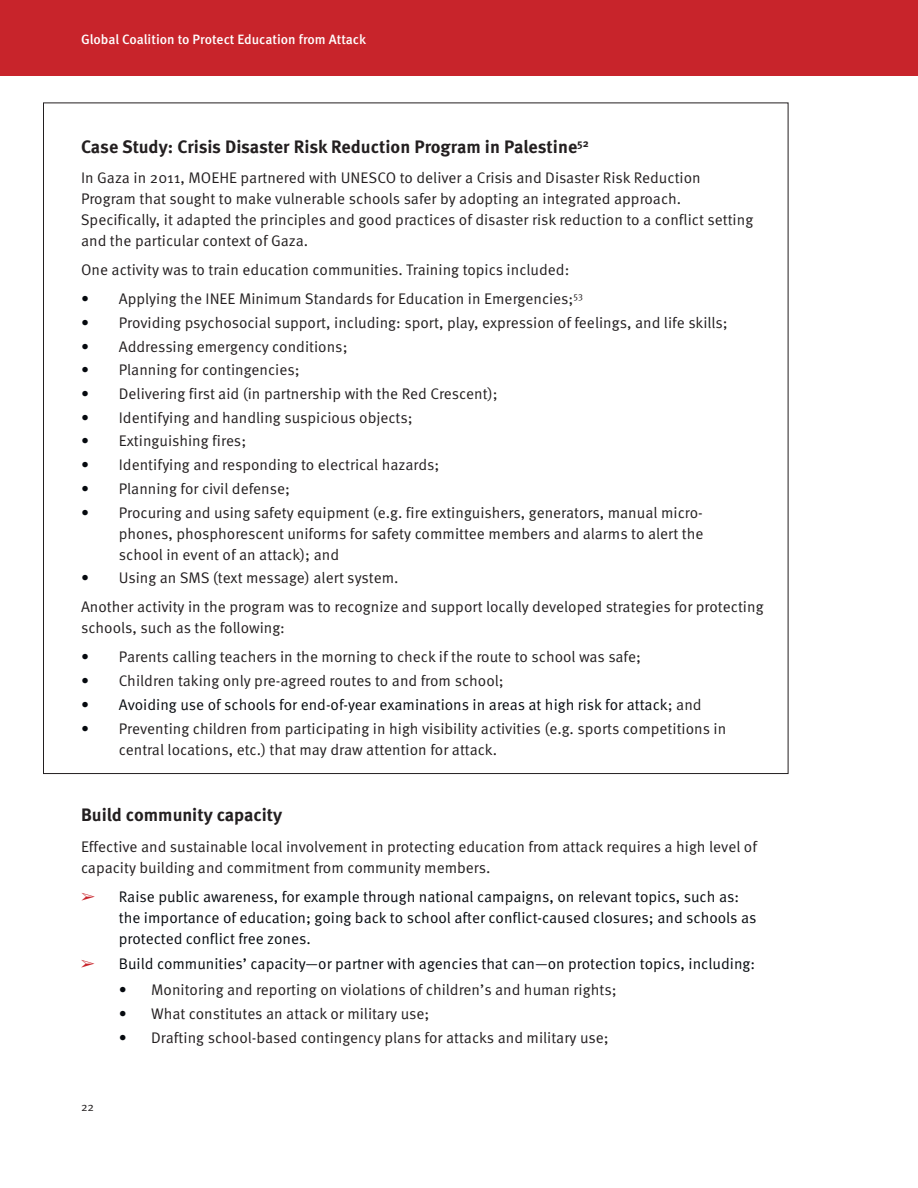
<style>
.page{position:relative;width:918px;height:1188px;background:#fff}
.page>*{position:absolute;margin:0;border:0;box-sizing:border-box;transform-origin:0 0}
.t1{font:700 18px "Meta Pro";color:#231f20}
.t2{font:15.3px/21px "Meta Pro Norm";color:#231f20}
.t3{font:15.3px/21px "Meta Pro Norm";color:#060a0f}
.t4{font:500 13.5px "Meta Pro";color:#fff}
.t5{font:12px "Meta Pro Norm";color:#231f20}
.s1{color:#060a0f}
.s2{color:#231f20}
.s3{color:#c8242b}
</style>
<div class="page">
<div style="left:0;top:0;width:918px;height:76px;background:#c8242b"></div>
<p class="t4" style="left:81px;top:34px;width:287px">Global Coalition to Protect Education from Attack</p>
<p class="t1" style="left:81px;top:140px;width:510px">Case Study: Crisis Disaster Risk Reduction Program in Palestine<sup>52</sup></p>
<p class="t2" style="left:81px;top:168px;width:674px">In Gaza in 2011, MOEHE partnered with UNESCO to deliver a Crisis and Disaster Risk Reduction Program that sought to make vulnerable schools safer by adopting an integrated approach.<br>Specifically, it adapted the principles and good practices of disaster risk reduction to a conflict setting and the particular context of Gaza.</p>
<p class="t2" style="left:81px;top:261px;width:490px">One activity was to train education communities. Training topics included:</p>
<p class="t2" style="left:81px;top:290px;width:503px"><span class="s1">•</span> Applying the INEE Minimum Standards for Education in Emergencies;<sup>53</sup></p>
<p class="t2" style="left:81px;top:313px;width:648px"><span class="s1">•</span> Providing psychosocial support, including: sport, play, expression of feelings, and life skills;</p>
<p class="t2" style="left:81px;top:337px;width:268px"><span class="s1">•</span> Addressing emergency conditions;</p>
<p class="t2" style="left:81px;top:361px;width:220px"><span class="s1">•</span> Planning for contingencies;</p>
<p class="t2" style="left:81px;top:384px;width:418px"><span class="s1">•</span> Delivering first aid (in partnership with the Red Crescent);</p>
<p class="t2" style="left:81px;top:408px;width:333px"><span class="s1">•</span> Identifying and handling suspicious objects;</p>
<p class="t2" style="left:81px;top:432px;width:167px"><span class="s1">•</span> Extinguishing fires;</p>
<p class="t2" style="left:81px;top:456px;width:360px"><span class="s1">•</span> Identifying and responding to electrical hazards;</p>
<p class="t2" style="left:81px;top:479px;width:211px"><span class="s1">•</span> Planning for civil defense;</p>
<p class="t2" style="left:119px;top:503px;width:586px;text-align:justify;text-indent:-38px"><span class="s1">•</span> Procuring and using safety equipment (e.g. fire extinguishers, generators, manual micro&shy;phones, phosphorescent uniforms for safety committee members and alarms to alert the school in event of an attack); and</p>
<p class="t2" style="left:81px;top:565px;width:684px;line-height:29.1px"><span class="s1">•</span> Using an SMS (text message) alert system.<br>Another activity in the program was to recognize and support locally developed strategies for protecting</p>
<p class="t2" style="left:81px;top:619px;width:205px">schools, such as the following:</p>
<p class="t2" style="left:81px;top:648px;width:562px"><span class="s1">•</span> Parents calling teachers in the morning to check if the route to school was safe;</p>
<p class="t2" style="left:81px;top:672px;width:424px"><span class="s1">•</span> Children taking only pre-agreed routes to and from school;</p>
<p class="t3" style="left:81px;top:695px;width:622px">• Avoiding use of schools for end-of-year examinations in areas at high risk for attack<span class="s2">; and</span></p>
<p class="t2" style="left:119px;top:719px;width:609px;text-indent:-38px"><span class="s1">•</span> Preventing children from participating in high visibility activities (e.g. sports competitions in central locations, etc.) that may draw attention for attack.</p>
<p class="t1" style="left:81px;top:808px;width:203px">Build community capacity</p>
<p class="t2" style="left:81px;top:837px;width:678px">Effective and sustainable local involvement in protecting education from attack requires a high level of capacity building and commitment from community members.</p>
<p class="t3" style="left:119px;top:887px;width:639px;text-indent:-38px"><span class="s3">➢</span> Raise public awareness, for example through national campaigns, on relevant topics, such as: the importance of education; going back to school after conflict-caused closures; and schools as protected conflict free zones.</p>
<p class="t3" style="left:81px;top:955px;width:676px"><span class="s3">➢</span> Build communities’ capacity—or partner with agencies that can—on protection topics, including:</p>
<p class="t2" style="left:119px;top:981px;width:499px"><span class="s1">•</span> Monitoring and reporting on violations of children’s and human rights;</p>
<p class="t2" style="left:119px;top:1004px;width:312px"><span class="s1">•</span> What constitutes an attack or military use;</p>
<p class="t2" style="left:119px;top:1028px;width:492px"><span class="s1">•</span> Drafting school-based contingency plans for attacks and military use;</p>
<p class="t5" style="left:81px;top:1102px;width:15px">22</p>
</div>
